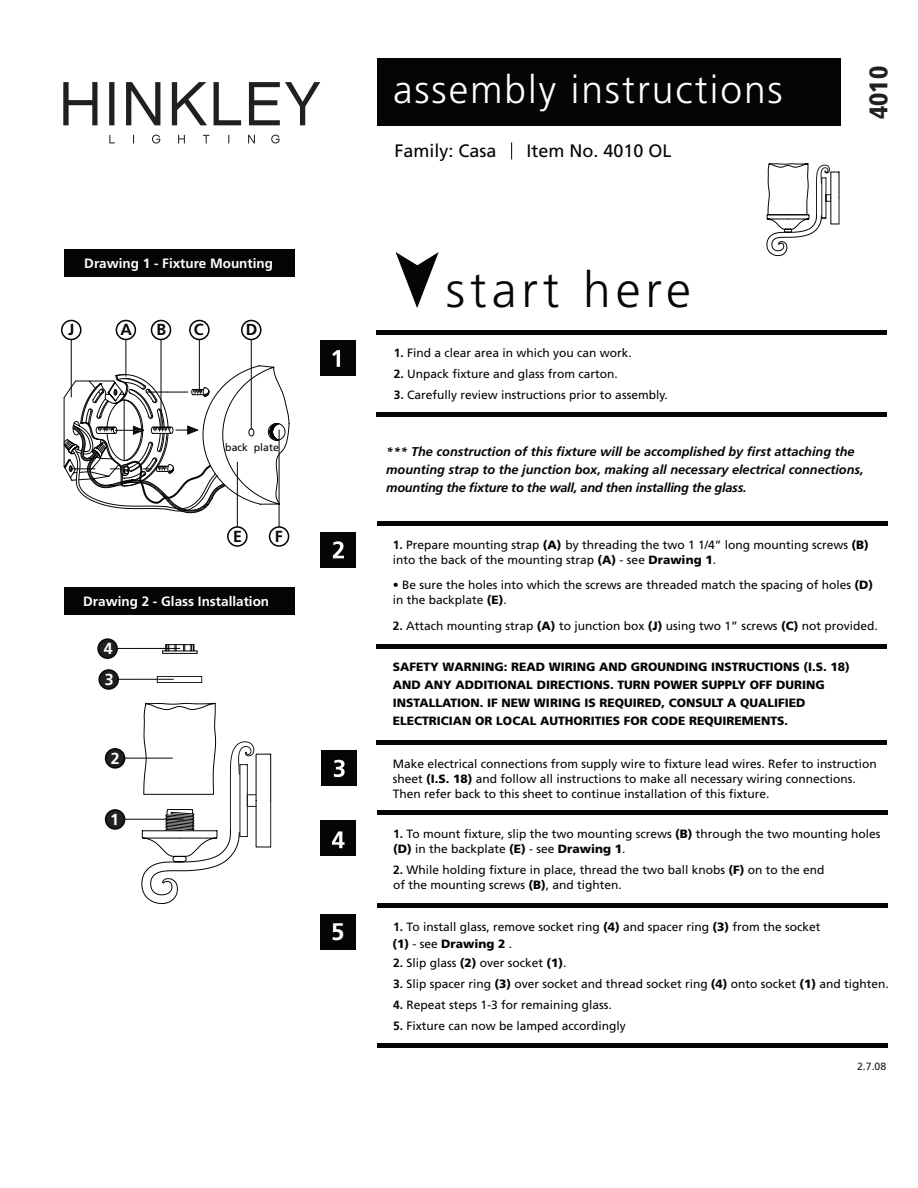
<style>
.page{position:relative;width:918px;height:1188px;background:#fff}
.page>*{position:absolute;margin:0;border:0;box-sizing:border-box;transform-origin:0 0}
.t1{font:300 49.65px "Frutiger LT Std";letter-spacing:.1em;color:#050504}
.t2{font:300 39px "Frutiger LT Std";letter-spacing:.05em;color:#fff}
.t3{font:900 condensed 25.5px "Frutiger LT Std";color:#231f20}
.t4{font:700 24px "Frutiger LT Std";color:#fff}
.t5{font:18px "Frutiger LT Std";color:#050504}
.t6{font:700 16.05px "Frutiger LT Std";color:#050605}
.t7{font:700 16.05px "Frutiger LT Std";color:#fff}
.t8{font:700 13.5px "Frutiger LT Std";color:#fff}
.t9{font:italic 700 12.75px/18px "Frutiger LT Std";color:#050504}
.t10{font:12px/15px "Frutiger LT Std";color:#050504}
.t11{font:900 12px/18px "Frutiger LT Std";color:#050504}
.t12{font:10.5px "Frutiger LT Std";color:#050504}
.t13{font:10.5px "Frutiger LT Std";color:#231f20}
.s1{font-weight:700}
.s2{font-weight:900}
.s3{font-weight:300}
</style>
<div class="page">
<div style="left:377px;top:58px;width:463px;height:68px;background:#050504"></div>
<svg style="left:63px;top:82px;width:257px;height:43px"></svg>
<svg style="left:109px;top:135px;width:171px;height:9px"></svg>
<svg style="left:396px;top:252px;width:43px;height:56px"></svg>
<div style="left:321px;top:341px;width:35px;height:35px;background:#050504"></div>
<svg style="left:332px;top:350px;width:8px;height:17px"></svg>
<div style="left:321px;top:751px;width:36px;height:35px;background:#050504"></div>
<div style="left:377px;top:330px;width:510px;height:5px;background:#050504"></div>
<div style="left:377px;top:412px;width:510px;height:5px;background:#050504"></div>
<div style="left:377px;top:521px;width:510px;height:5px;background:#050504"></div>
<div style="left:376px;top:644px;width:511px;height:5px;background:#050504"></div>
<div style="left:377px;top:810px;width:510px;height:5px;background:#050504"></div>
<div style="left:376px;top:740px;width:511px;height:5px;background:#050504"></div>
<div style="left:377px;top:903px;width:510px;height:5px;background:#050504"></div>
<div style="left:377px;top:1043px;width:511px;height:5px;background:#050504"></div>
<svg style="left:511px;top:142px;width:1px;height:17px"></svg>
<svg style="left:334px;top:760px;width:11px;height:17px"></svg>
<div style="left:321px;top:533px;width:35px;height:35px;background:#050504"></div>
<div style="left:321px;top:821px;width:35px;height:35px;background:#050504"></div>
<svg style="left:332px;top:831px;width:13px;height:17px"></svg>
<div style="left:321px;top:914px;width:35px;height:36px;background:#050504"></div>
<svg style="left:333px;top:541px;width:11px;height:17px"></svg>
<div style="left:64px;top:249px;width:231px;height:28px;background:#050504"></div>
<div style="left:65px;top:587px;width:230px;height:27px;background:#050504"></div>
<svg style="left:63px;top:365px;width:227px;height:148px"></svg>
<div style="left:116px;top:320px;width:20px;height:20px;background:#fff;border:2px solid #050605;border-radius:50%"></div>
<hr style="left:125px;top:339px;width:1px;height:38px;background:#050605">
<div style="left:61px;top:320px;width:21px;height:20px;background:#fff;border:2px solid #050605;border-radius:50%"></div>
<hr style="left:71px;top:339px;width:1px;height:58px;background:#050605">
<div style="left:151px;top:320px;width:20px;height:20px;background:#fff;border:2px solid #050605;border-radius:50%"></div>
<hr style="left:161px;top:339px;width:1px;height:91px;background:#050605">
<div style="left:189px;top:320px;width:21px;height:20px;background:#fff;border:2px solid #050605;border-radius:50%"></div>
<hr style="left:199px;top:339px;width:1px;height:53px;background:#050605">
<div style="left:241px;top:320px;width:21px;height:20px;background:#fff;border:2px solid #050605;border-radius:50%"></div>
<hr style="left:251px;top:339px;width:1px;height:91px;background:#050605">
<div style="left:227px;top:526px;width:21px;height:21px;background:#fff;border:2px solid #050605;border-radius:50%"></div>
<hr style="left:237px;top:462px;width:1px;height:65px;background:#050605">
<div style="left:269px;top:526px;width:20px;height:21px;background:#fff;border:2px solid #050605;border-radius:50%"></div>
<hr style="left:279px;top:430px;width:1px;height:97px;background:#050605">
<hr style="left:115px;top:648px;width:65px;height:1px;background:#050605">
<div style="left:97px;top:638px;width:21px;height:21px;background:#231f20;border:2px solid #050605;border-radius:50%"></div>
<hr style="left:123px;top:758px;width:50px;height:1px;background:#050605">
<div style="left:105px;top:748px;width:20px;height:21px;background:#231f20;border:2px solid #050605;border-radius:50%"></div>
<hr style="left:123px;top:819px;width:60px;height:1px;background:#050605">
<div style="left:105px;top:809px;width:20px;height:21px;background:#231f20;border:2px solid #050605;border-radius:50%"></div>
<svg style="left:141px;top:703px;width:130px;height:201px"></svg>
<svg style="left:162px;top:644px;width:36px;height:10px"></svg>
<svg style="left:766px;top:163px;width:74px;height:93px"></svg>
<div style="left:157px;top:676px;width:45px;height:7px;background:#fff;border:1px solid #231f20"></div>
<hr style="left:116px;top:679px;width:58px;height:1px;background:#050605">
<div style="left:98px;top:669px;width:21px;height:21px;background:#231f20;border:2px solid #050605;border-radius:50%"></div>
<p class="t8" style="left:84px;top:255px;width:190px">Drawing 1 - Fixture Mounting</p>
<h3 class="t6" style="left:68px;top:320px;width:8px">J</h3>
<h3 class="t6" style="left:121px;top:320px;width:13px">A</h3>
<h3 class="t6" style="left:156px;top:320px;width:11px">B</h3>
<h3 class="t6" style="left:194px;top:320px;width:11px">C</h3>
<h3 class="t6" style="left:246px;top:320px;width:13px">D</h3>
<p class="t12" style="left:225px;top:441px;width:55px">back plate</p>
<h3 class="t6" style="left:233px;top:527px;width:10px">E</h3>
<h3 class="t6" style="left:275px;top:527px;width:9px">F</h3>
<p class="t8" style="left:83px;top:593px;width:188px">Drawing 2 - Glass Installation</p>
<h3 class="t7" style="left:104px;top:639px;width:10px">4</h3>
<h3 class="t7" style="left:105px;top:670px;width:10px">3</h3>
<h3 class="t7" style="left:111px;top:749px;width:10px">2</h3>
<h3 class="t7" style="left:110px;top:810px;width:10px">1</h3>
<h2 class="t2" style="left:393px;top:68px;width:391px">assembly instructions</h2>
<h3 class="t5" style="left:394px;top:140px;width:104px">Family: Casa</h3>
<h3 class="t5" style="left:526px;top:140px;width:147px">Item No. 4010 OL</h3>
<h3 class="t3" style="left:863px;top:119px;width:55px;rotate:-90deg">4010</h3>
<h3 class="t4" style="left:331px;top:918px;width:15px">5</h3>
<h1 class="t1" style="left:446px;top:262px;width:247px">start here</h1>
<p class="t10" style="left:394px;top:346px;width:240px"><span class="s1">1.</span> Find a clear area in which you can work.</p>
<p class="t10" style="left:394px;top:367px;width:226px"><span class="s1">2.</span> Unpack fixture and glass from carton.</p>
<p class="t10" style="left:394px;top:388px;width:275px"><span class="s1">3.</span> Carefully review instructions prior to assembly.</p>
<p class="t9" style="left:386px;top:442px;width:479px">*** The construction of this fixture will be accomplished by first attaching the mounting strap to the junction box, making all necessary electrical connections, mounting the fixture to the wall, and then installing the glass.</p>
<p class="t10" style="left:393px;top:537px;width:477px"><span class="s1">1.</span> Prepare mounting strap <span class="s2">(A)</span> by threading the two 1 1/4” long mounting screws <span class="s2">(B) </span>into the back of the mounting strap <span class="s2">(A)</span> - see <span class="s2">Drawing 1</span>.</p>
<p class="t10" style="left:393px;top:577px;width:482px"><span class="s3">•</span> Be sure the holes into which the screws are threaded match the spacing of holes <span class="s2">(D) </span>in the backplate <span class="s2">(E)</span>.</p>
<p class="t10" style="left:393px;top:618px;width:486px"><span class="s1">2.</span> Attach mounting strap <span class="s2">(A)</span> to junction box <span class="s2">(J)</span> using two 1” screws <span class="s2">(C)</span> not provided.</p>
<p class="t11" style="left:393px;top:658px;width:459px">SAFETY WARNING: READ WIRING AND GROUNDING INSTRUCTIONS (I.S. 18)<br>AND ANY ADDITIONAL DIRECTIONS. TURN POWER SUPPLY OFF DURING INSTALLATION. IF NEW WIRING IS REQUIRED, CONSULT A QUALIFIED ELECTRICIAN OR LOCAL AUTHORITIES FOR CODE REQUIREMENTS.</p>
<p class="t10" style="left:393px;top:756px;width:486px">Make electrical connections from supply wire to fixture lead wires. Refer to instruction sheet <span class="s2">(I.S. 18)</span> and follow all instructions to make all necessary wiring connections.<br>Then refer back to this sheet to continue installation of this fixture.</p>
<p class="t10" style="left:393px;top:826px;width:489px"><span class="s1">1.</span> To mount fixture, slip the two mounting screws <span class="s2">(B)</span> through the two mounting holes <span class="s2">(D)</span> in the backplate <span class="s2">(E)</span> - see <span class="s2">Drawing 1</span>.</p>
<p class="t10" style="left:393px;top:862px;width:433px"><span class="s1">2.</span> While holding fixture in place, thread the two ball knobs <span class="s2">(F)</span> on to the end of the mounting screws <span class="s2">(B)</span>, and tighten.</p>
<p class="t10" style="left:392px;top:919px;width:430px;line-height:17px"><span class="s1">1.</span> To install glass, remove socket ring <span class="s2">(4)</span> and spacer ring <span class="s2">(3)</span> from the socket <span class="s2">(1)</span> - see <span class="s2">Drawing 2</span> .</p>
<p class="t10" style="left:393px;top:956px;width:175px"><span class="s1">2.</span> Slip glass <span class="s2">(2)</span> over socket <span class="s2">(1)</span>.</p>
<p class="t10" style="left:393px;top:977px;width:497px"><span class="s1">3.</span> Slip spacer ring <span class="s2">(3)</span> over socket and thread socket ring <span class="s2">(4)</span> onto socket <span class="s2">(1)</span> and tighten.</p>
<p class="t10" style="left:393px;top:998px;width:220px"><span class="s1">4.</span> Repeat steps 1-3 for remaining glass.</p>
<p class="t10" style="left:393px;top:1019px;width:234px"><span class="s1">5.</span> Fixture can now be lamped accordingly</p>
<p class="t13" style="left:857px;top:1060px;width:31px">2.7.08</p>
</div>
